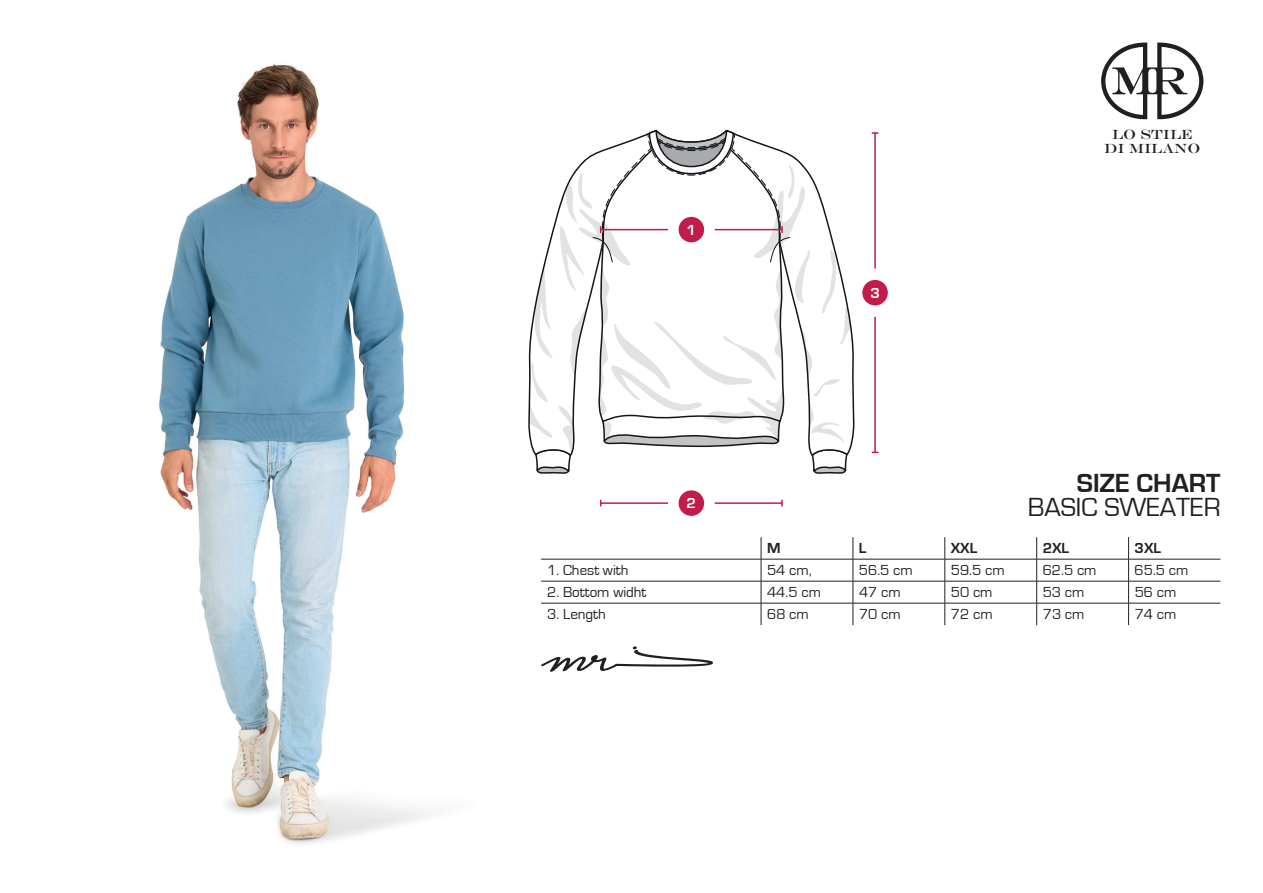
<style>
.page{position:relative;width:1263px;height:893px;background:#fff}
.page>*{position:absolute;margin:0;border:0;box-sizing:border-box;transform-origin:0 0}
.t1{font:27px "Eurostile";color:#231f20}
.t2{font:700 27px "Eurostile";color:#231f20}
.t3{font:15px "Eurostile";color:#231f20}
.t4{font:700 15px "Eurostile";color:#231f20}
.t5{font:700 15px "Eurostile";color:#fff}
.t6{font:13.5px/13.5px "Engravers";color:#231f20;text-align:center}
</style>
<div class="page">
<img style="left:159px;top:64px;width:411px;height:781px">
<svg style="left:1101px;top:43px;width:102px;height:76px"></svg>
<hr style="left:541px;top:559px;width:220px;height:1px;background:#231f20">
<hr style="left:761px;top:559px;width:92px;height:1px;background:#231f20">
<hr style="left:853px;top:559px;width:92px;height:1px;background:#231f20">
<hr style="left:945px;top:559px;width:92px;height:1px;background:#231f20">
<hr style="left:1037px;top:559px;width:91px;height:1px;background:#231f20">
<hr style="left:1128px;top:559px;width:92px;height:1px;background:#231f20">
<hr style="left:541px;top:581px;width:220px;height:1px;background:#231f20">
<hr style="left:761px;top:581px;width:92px;height:1px;background:#231f20">
<hr style="left:853px;top:581px;width:92px;height:1px;background:#231f20">
<hr style="left:945px;top:581px;width:92px;height:1px;background:#231f20">
<hr style="left:1037px;top:581px;width:91px;height:1px;background:#231f20">
<hr style="left:1128px;top:581px;width:92px;height:1px;background:#231f20">
<hr style="left:541px;top:603px;width:220px;height:1px;background:#231f20">
<hr style="left:761px;top:603px;width:92px;height:1px;background:#231f20">
<svg style="left:761px;top:537px;width:1px;height:88px"></svg>
<hr style="left:853px;top:603px;width:92px;height:1px;background:#231f20">
<svg style="left:853px;top:537px;width:1px;height:88px"></svg>
<hr style="left:945px;top:603px;width:92px;height:1px;background:#231f20">
<svg style="left:944px;top:537px;width:1px;height:88px"></svg>
<hr style="left:1037px;top:603px;width:91px;height:1px;background:#231f20">
<svg style="left:1036px;top:537px;width:1px;height:88px"></svg>
<hr style="left:1128px;top:603px;width:92px;height:1px;background:#231f20">
<svg style="left:1128px;top:537px;width:1px;height:88px"></svg>
<svg style="left:541px;top:646px;width:172px;height:27px"></svg>
<div style="left:679px;top:490px;width:25px;height:26px;background:#c21c4b;border-radius:50%"></div>
<hr style="left:601px;top:502px;width:67px;height:2px;background:#c01d4b">
<hr style="left:715px;top:502px;width:67px;height:2px;background:#c01d4b">
<hr style="left:874px;top:317px;width:2px;height:135px;background:#c01d4b">
<hr style="left:874px;top:133px;width:2px;height:136px;background:#c01d4b">
<div style="left:862px;top:280px;width:26px;height:25px;background:#c21c4b;border-radius:50%"></div>
<svg style="left:529px;top:128px;width:325px;height:346px"></svg>
<p class="t5" style="left:687px;top:221px;width:11px">1</p>
<p class="t5" style="left:687px;top:495px;width:11px">2</p>
<p class="t5" style="left:870px;top:285px;width:11px">3</p>
<p class="t6" style="left:1104px;top:128px;width:98px">LO STILE<br>DI MILANO</p>
<h1 class="t2" style="left:1077px;top:468px;width:145px">SIZE CHART</h1>
<h1 class="t1" style="left:1028px;top:492px;width:194px">BASIC SWEATER</h1>
<p class="t4" style="left:767px;top:540px;width:15px">M</p>
<p class="t4" style="left:859px;top:540px;width:9px">L</p>
<p class="t4" style="left:951px;top:540px;width:28px">XXL</p>
<p class="t4" style="left:1043px;top:540px;width:28px">2XL</p>
<p class="t4" style="left:1134px;top:540px;width:28px">3XL</p>
<p class="t3" style="left:547px;top:562px;width:83px">1. Chest with</p>
<p class="t3" style="left:767px;top:562px;width:46px">54 cm,</p>
<p class="t3" style="left:859px;top:562px;width:55px">56.5 cm</p>
<p class="t3" style="left:951px;top:562px;width:55px">59.5 cm</p>
<p class="t3" style="left:1043px;top:562px;width:55px">62.5 cm</p>
<p class="t3" style="left:1135px;top:562px;width:55px">65.5 cm</p>
<p class="t3" style="left:547px;top:584px;width:101px">2. Bottom widht</p>
<p class="t3" style="left:767px;top:584px;width:55px">44.5 cm</p>
<p class="t3" style="left:859px;top:584px;width:43px">47 cm</p>
<p class="t3" style="left:951px;top:584px;width:43px">50 cm</p>
<p class="t3" style="left:1043px;top:584px;width:43px">53 cm</p>
<p class="t3" style="left:1135px;top:584px;width:43px">56 cm</p>
<p class="t3" style="left:547px;top:606px;width:60px">3. Length</p>
<p class="t3" style="left:767px;top:606px;width:43px">68 cm</p>
<p class="t3" style="left:859px;top:606px;width:43px">70 cm</p>
<p class="t3" style="left:951px;top:606px;width:43px">72 cm</p>
<p class="t3" style="left:1043px;top:606px;width:43px">73 cm</p>
<p class="t3" style="left:1135px;top:606px;width:43px">74 cm</p>
</div>
